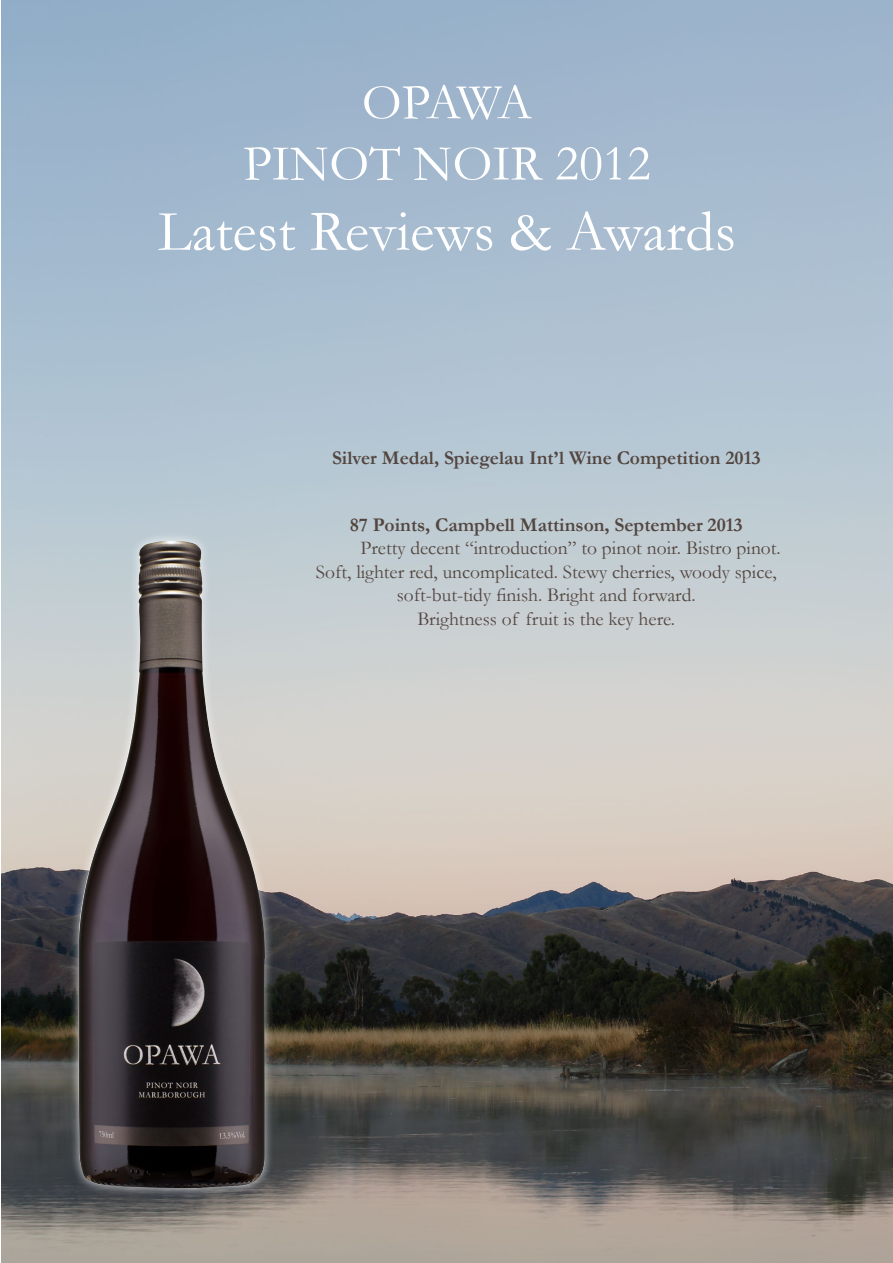
<style>
.page{position:relative;width:893px;height:1263px;background:#fff}
.page>*{position:absolute;margin:0;border:0;box-sizing:border-box;transform-origin:0 0}
.t1{font:58.5px "Garamond";color:#fff}
.t2{font:51px/61.2px "Garamond";color:#fff;text-align:center}
.t3{font:19.5px "Garamond";color:#534640}
.t4{font:700 19.5px "Garamond";color:#534640}
</style>
<div class="page">
<img style="left:1px;top:0;width:892px;height:1263px">
<div style="left:68px;top:531px;width:207px;height:667px;background:#fff;opacity:.75"></div>
<img style="left:78px;top:541px;width:187px;height:648px">
<h2 class="t2" style="left:243px;top:70px;width:409px">OPAWA<br>PINOT NOIR 2012</h2>
<h1 class="t1" style="left:158px;top:192px;width:580px">Latest Reviews &amp; Awards</h1>
<p class="t4" style="left:332px;top:445px;width:430px">Silver Medal, Spiegelau Int’l Wine Competition 2013</p>
<p class="t4" style="left:350px;top:511px;width:394px">87 Points, Campbell Mattinson, September 2013</p>
<p class="t3" style="left:360px;top:535px;width:422px">Pretty decent “introduction” to pinot noir. Bistro pinot.</p>
<p class="t3" style="left:316px;top:558px;width:462px">Soft, lighter red, uncomplicated. Stewy cherries, woody spice,</p>
<p class="t3" style="left:397px;top:582px;width:301px">soft-but-tidy finish. Bright and forward.</p>
<p class="t3" style="left:417px;top:605px;width:259px">Brightness of fruit is the key here.</p>
</div>
